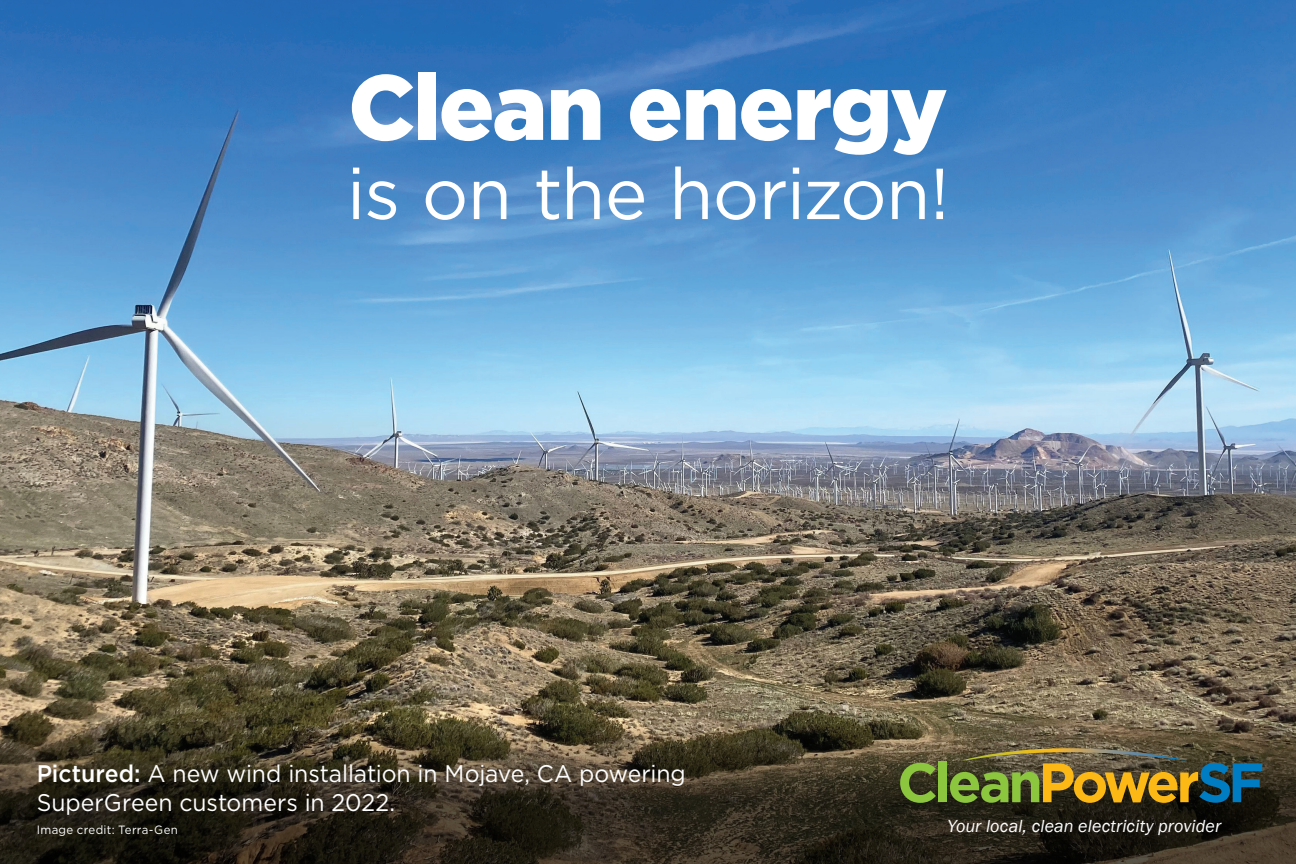
<style>
.page{position:relative;width:1296px;height:864px;background:#fff}
.page>*{position:absolute;margin:0;border:0;box-sizing:border-box;transform-origin:0 0}
.t1{font:900 92px "Gotham";letter-spacing:-.02em;color:#fff}
.t2{font:72px "Gotham";letter-spacing:-.015em;color:#fff}
.t3{font:24px/28.8px "Gotham";letter-spacing:-.005em;color:#fff;scale:.96 1}
.t4{font:italic 18px "Franklin Gothic";letter-spacing:.005em;color:#fff}
.t5{font:12px "Gotham";letter-spacing:.025em;color:#fff;scale:.96 1}
.s1{font-weight:500}
</style>
<div class="page">
<img style="left:0;top:0;width:1296px;height:722px">
<svg style="left:0;top:722px;width:1296px;height:142px;background:#373021"></svg>
<svg style="left:900px;top:763px;width:36px;height:40px"></svg>
<div style="left:939px;top:762px;width:8px;height:40px;background:#8bc63e"></div>
<svg style="left:950px;top:745px;width:312px;height:58px;background:#696837"></svg>
<p class="t1" style="left:348px;top:44px;width:601px">Clean energy</p>
<p class="t2" style="left:347px;top:148px;width:604px">is on the horizon!</p>
<p class="t3" style="left:37px;top:759px;width:678px"><span class="s1">Pictured:</span> A new wind installation in Mojave, CA powering<br>SuperGreen customers in 2022.</p>
<p class="t5" style="left:37px;top:822px;width:149px">Image credit: Terra-Gen</p>
<p class="t4" style="left:947px;top:815px;width:275px">Your local, clean electricity provider</p>
</div>
